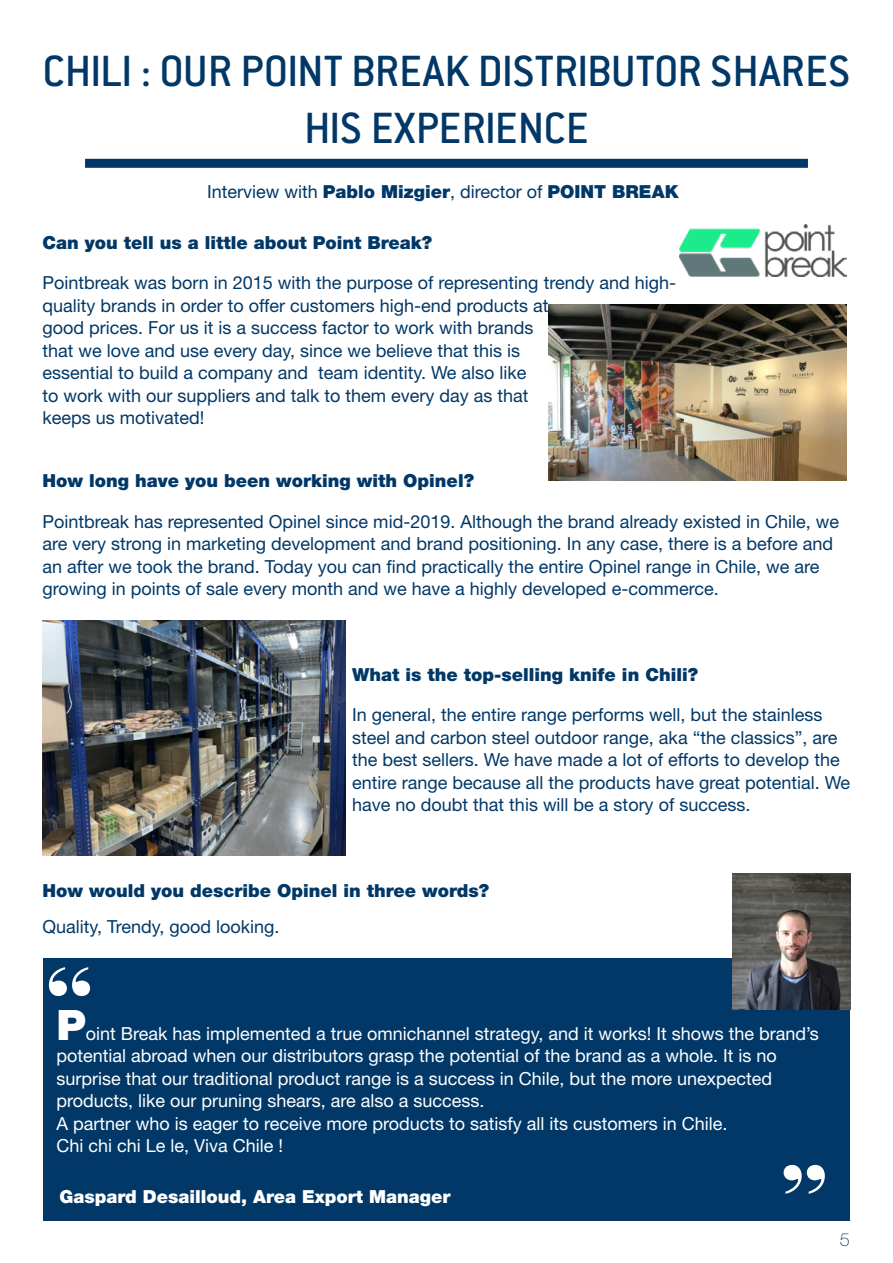
<style>
.page{position:relative;width:893px;height:1263px;background:#fff}
.page>*{position:absolute;margin:0;border:0;box-sizing:border-box;transform-origin:0 0}
.t1{font:75px "Poster Bodoni BT";color:#fff}
.t2{font:500 48px/57.6px "Conduit ITC Std";letter-spacing:-.005em;color:#023867;text-align:center}
.t3{font:900 42px "Helvetica Neue LT Std";color:#fff}
.t4{font:18px/22.5px "Helvetica Neue LT Std";color:#023867}
.t5{font:18px/22.5px "Helvetica Neue LT Std";color:#fff}
.t6{font:900 18px "Helvetica Neue LT Std";color:#023867}
.t7{font:900 18px "Helvetica Neue LT Std";color:#fff}
.t8{font:100 18px "Helvetica Neue LT Std";color:#023867}
.s1{font-weight:900}
</style>
<div class="page">
<div style="left:85px;top:159px;width:723px;height:9px;background:#023867"></div>
<div style="left:43px;top:957px;width:807px;height:263px;background:#023867"></div>
<img style="left:680px;top:224px;width:167px;height:52px">
<img style="left:732px;top:874px;width:118px;height:135px">
<img style="left:43px;top:621px;width:303px;height:234px">
<img style="left:549px;top:304px;width:298px;height:177px">
<h2 class="t2" style="left:43px;top:40px;width:809px">CHILI : OUR POINT BREAK DISTRIBUTOR SHARES<br>HIS EXPERIENCE</h2>
<p class="t4" style="left:207px;top:180px;width:473px">Interview with <span class="s1">Pablo Mizgier</span>, director of <span class="s1">POINT BREAK</span></p>
<p class="t6" style="left:43px;top:231px;width:391px">Can you tell us a little about Point Break?</p>
<p class="t4" style="left:43px;top:271px;width:635px">Pointbreak was born in 2015 with the purpose of representing trendy and high&shy;quality brands in order to offer customers high-end products at<br>good prices. For us it is a success factor to work with brands<br>that we love and use every day, since we believe that this is<br>essential to build a company and team identity. We also like<br>to work with our suppliers and talk to them every day as that<br>keeps us motivated!</p>
<p class="t6" style="left:43px;top:470px;width:433px">How long have you been working with Opinel?</p>
<p class="t4" style="left:43px;top:510px;width:798px">Pointbreak has represented Opinel since mid-2019. Although the brand already existed in Chile, we are very strong in marketing development and brand positioning. In any case, there is a before and an after we took the brand. Today you can find practically the entire Opinel range in Chile, we are growing in points of sale every month and we have a highly developed e-commerce.</p>
<p class="t6" style="left:352px;top:663px;width:347px">What is the top-selling knife in Chili?</p>
<p class="t4" style="left:352px;top:703px;width:499px">In general, the entire range performs well, but the stainless steel and carbon steel outdoor range, aka “the classics”, are the best sellers. We have made a lot of efforts to develop the entire range because all the products have great potential. We have no doubt that this will be a story of success.</p>
<p class="t6" style="left:43px;top:879px;width:448px">How would you describe Opinel in three words?</p>
<p class="t4" style="left:43px;top:915px;width:239px">Quality, Trendy, good looking.</p>
<h1 class="t1" style="left:45px;top:948px;width:50px">“</h1>
<h3 class="t3" style="left:56px;top:999px;width:31px">P</h3>
<p class="t5" style="left:56px;top:1022px;width:764px;text-indent:30px">oint Break has implemented a true omnichannel strategy, and it works! It shows the brand’s potential abroad when our distributors grasp the potential of the brand as a whole. It is no surprise that our traditional product range is a success in Chile, but the more unexpected products, like our pruning shears, are also a success.<br>A partner who is eager to receive more products to satisfy all its customers in Chile.<br>Chi chi chi Le le, Viva Chile !</p>
<p class="t7" style="left:60px;top:1185px;width:393px">Gaspard Desailloud, Area Export Manager</p>
<h1 class="t1" style="left:828px;top:1213px;width:50px;rotate:-180deg">“</h1>
<p class="t8" style="left:840px;top:1229px;width:12px">5</p>
</div>
